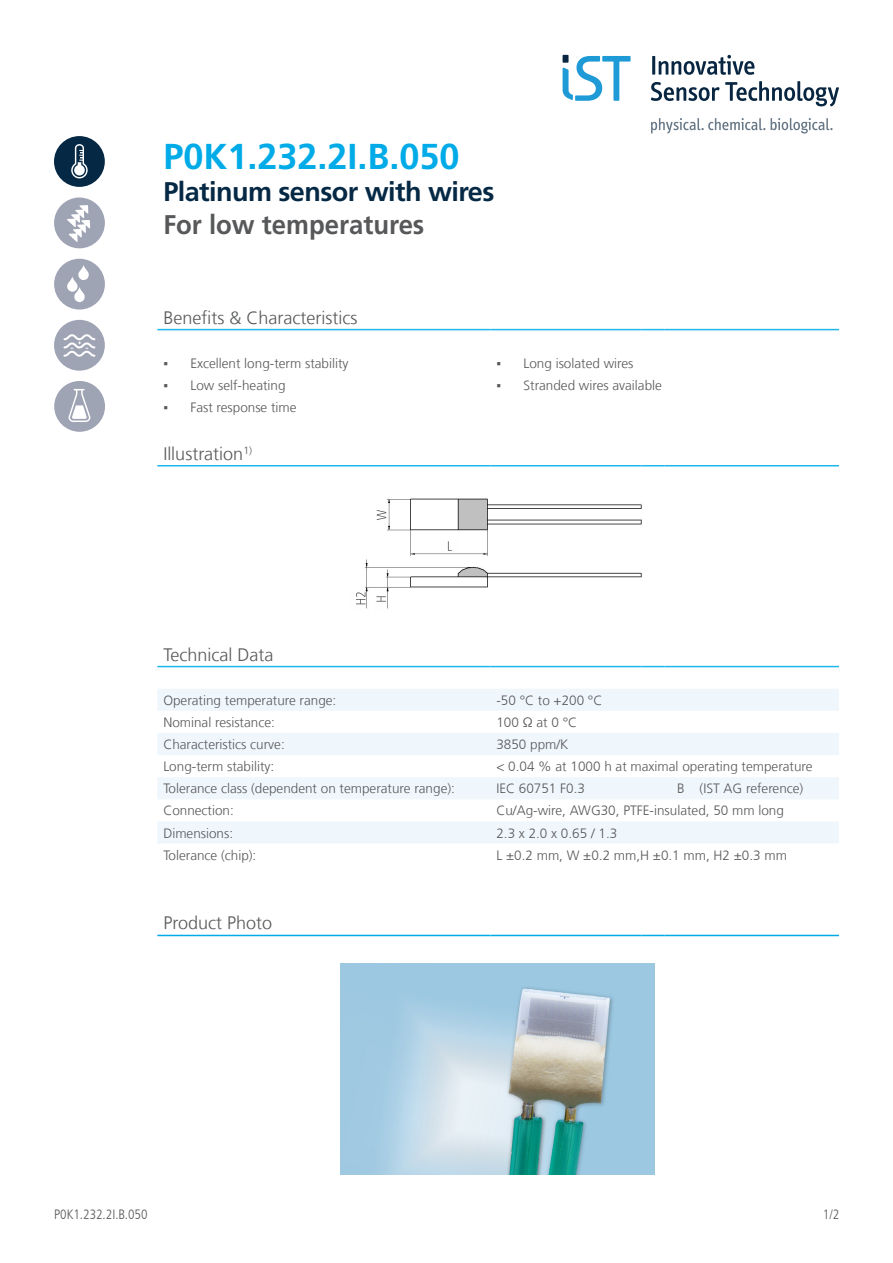
<style>
.page{position:relative;width:893px;height:1263px;background:#fff}
.page>*{position:absolute;margin:0;border:0;box-sizing:border-box;transform-origin:0 0}
.Heading{font:700 36px "Frutiger LT Com";color:#00abe7}
.Heading2{font:700 27px "Frutiger LT Com";letter-spacing:-.02em;color:#052844}
.Brief_Description{font:700 27px "Frutiger LT Com";color:#57585a;scale:.95 1}
.Subheading{font:300 18px "Frutiger LT Com";color:#57585a}
.Text{font:300 13.5px "Frutiger LT Com";color:#57585a}
.t1{font:300 condensed 13.5px "Frutiger LT Com";color:#57585a}
.s1{font-family:"Calibri";font-weight:400}
</style>
<div class="page">
<svg style="left:651px;top:81px;width:188px;height:26px"></svg>
<hr style="left:652px;top:56px;width:3px;height:19px;background:#082641">
<svg style="left:659px;top:55px;width:95px;height:20px"></svg>
<svg style="left:771px;top:118px;width:62px;height:16px"></svg>
<svg style="left:651px;top:118px;width:114px;height:16px"></svg>
<div style="left:563px;top:55px;width:5px;height:8px;background:#082641"></div>
<svg style="left:563px;top:56px;width:68px;height:45px"></svg>
<svg style="left:54px;top:136px;width:51px;height:51px"></svg>
<div style="left:54px;top:197px;width:51px;height:51px;background:#9fa4b5;border-radius:50%"></div>
<svg style="left:67px;top:205px;width:23px;height:37px"></svg>
<div style="left:54px;top:259px;width:51px;height:51px;background:#9fa4b5;border-radius:50%"></div>
<svg style="left:67px;top:265px;width:22px;height:37px"></svg>
<div style="left:54px;top:320px;width:51px;height:51px;background:#9fa4b5;border-radius:50%"></div>
<svg style="left:64px;top:334px;width:31px;height:23px"></svg>
<div style="left:54px;top:381px;width:51px;height:51px;background:#9fa4b5;border-radius:50%"></div>
<svg style="left:69px;top:389px;width:21px;height:33px"></svg>
<svg style="left:158px;top:689px;width:681px;height:154px;fill:#f0f7fc"></svg>
<hr style="left:157px;top:329px;width:333px;height:1px;background:#1db8eb">
<hr style="left:490px;top:329px;width:151px;height:1px;background:#1db8eb">
<svg style="left:641px;top:329px;width:24px;height:1px"></svg>
<hr style="left:665px;top:329px;width:174px;height:1px;background:#1db8eb">
<hr style="left:157px;top:465px;width:333px;height:1px;background:#1db8eb">
<hr style="left:490px;top:465px;width:151px;height:1px;background:#1db8eb">
<svg style="left:641px;top:465px;width:24px;height:1px"></svg>
<hr style="left:665px;top:465px;width:174px;height:1px;background:#1db8eb">
<hr style="left:157px;top:935px;width:333px;height:1px;background:#00abe7">
<hr style="left:490px;top:935px;width:151px;height:1px;background:#00abe7">
<svg style="left:641px;top:935px;width:24px;height:1px"></svg>
<hr style="left:665px;top:935px;width:174px;height:1px;background:#00abe7">
<hr style="left:157px;top:666px;width:333px;height:1px;background:#1db8eb">
<hr style="left:490px;top:666px;width:151px;height:1px;background:#1db8eb">
<svg style="left:641px;top:666px;width:24px;height:1px"></svg>
<hr style="left:665px;top:666px;width:174px;height:1px;background:#1db8eb">
<img style="left:356px;top:498px;width:286px;height:111px">
<img style="left:340px;top:963px;width:315px;height:212px">
<p class="Heading" style="left:163px;top:135px;width:297px">P0K1.232.2I.B.050</p>
<p class="Heading2" style="left:163px;top:176px;width:333px">Platinum sensor with wires</p>
<p class="Brief_Description" style="left:163px;top:208px;width:276px">For low temperatures</p>
<p class="Subheading" style="left:163px;top:307px;width:196px">Benefits &amp; Characteristics</p>
<p class="Text" style="left:163px;top:355px;width:187px"><span class="s1">▪</span> Excellent long-term stability</p>
<p class="Text" style="left:496px;top:355px;width:139px"><span class="s1">▪</span> Long isolated wires</p>
<p class="Text" style="left:163px;top:377px;width:124px"><span class="s1">▪</span> Low self-heating</p>
<p class="Text" style="left:496px;top:377px;width:167px"><span class="s1">▪</span> Stranded wires available</p>
<p class="Text" style="left:163px;top:400px;width:135px"><span class="s1">▪</span> Fast response time</p>
<p class="Subheading" style="left:163px;top:443px;width:90px">Illustration<sup>1)</sup></p>
<p class="Subheading" style="left:163px;top:644px;width:111px">Technical Data</p>
<p class="Text" style="left:163px;top:692px;width:175px">Operating temperature range:</p>
<p class="Text" style="left:496px;top:692px;width:107px">-50 °C to +200 °C</p>
<p class="Text" style="left:163px;top:714px;width:113px">Nominal resistance:</p>
<p class="Text" style="left:496px;top:714px;width:82px">100 Ω at 0 °C</p>
<p class="Text" style="left:163px;top:736px;width:123px">Characteristics curve:</p>
<p class="Text" style="left:496px;top:736px;width:74px">3850 ppm/K</p>
<p class="Text" style="left:163px;top:759px;width:112px">Long-term stability:</p>
<p class="Text" style="left:496px;top:759px;width:318px">&lt; 0.04 % at 1000 h at maximal operating temperature</p>
<p class="Text" style="left:163px;top:781px;width:293px">Tolerance class (dependent on temperature range):</p>
<p class="Text" style="left:496px;top:781px;width:90px">IEC 60751 F0.3</p>
<p class="Text" style="left:677px;top:781px;width:128px">B (IST AG reference)</p>
<p class="Text" style="left:163px;top:803px;width:72px">Connection:</p>
<p class="Text" style="left:496px;top:803px;width:289px">Cu/Ag-wire, AWG30, PTFE-insulated, 50 mm long</p>
<p class="Text" style="left:163px;top:825px;width:71px">Dimensions:</p>
<p class="Text" style="left:496px;top:825px;width:122px">2.3 x 2.0 x 0.65 / 1.3</p>
<p class="Text" style="left:163px;top:847px;width:95px">Tolerance (chip):</p>
<p class="Text" style="left:496px;top:847px;width:292px">L ±0.2 mm, W ±0.2 mm,H ±0.1 mm, H2 ±0.3 mm</p>
<p class="Subheading" style="left:163px;top:913px;width:110px">Product Photo</p>
<p class="t1" style="left:54px;top:1207px;width:95px">P0K1.232.2I.B.050</p>
<p class="t1" style="left:823px;top:1207px;width:18px">1/2</p>
</div>
